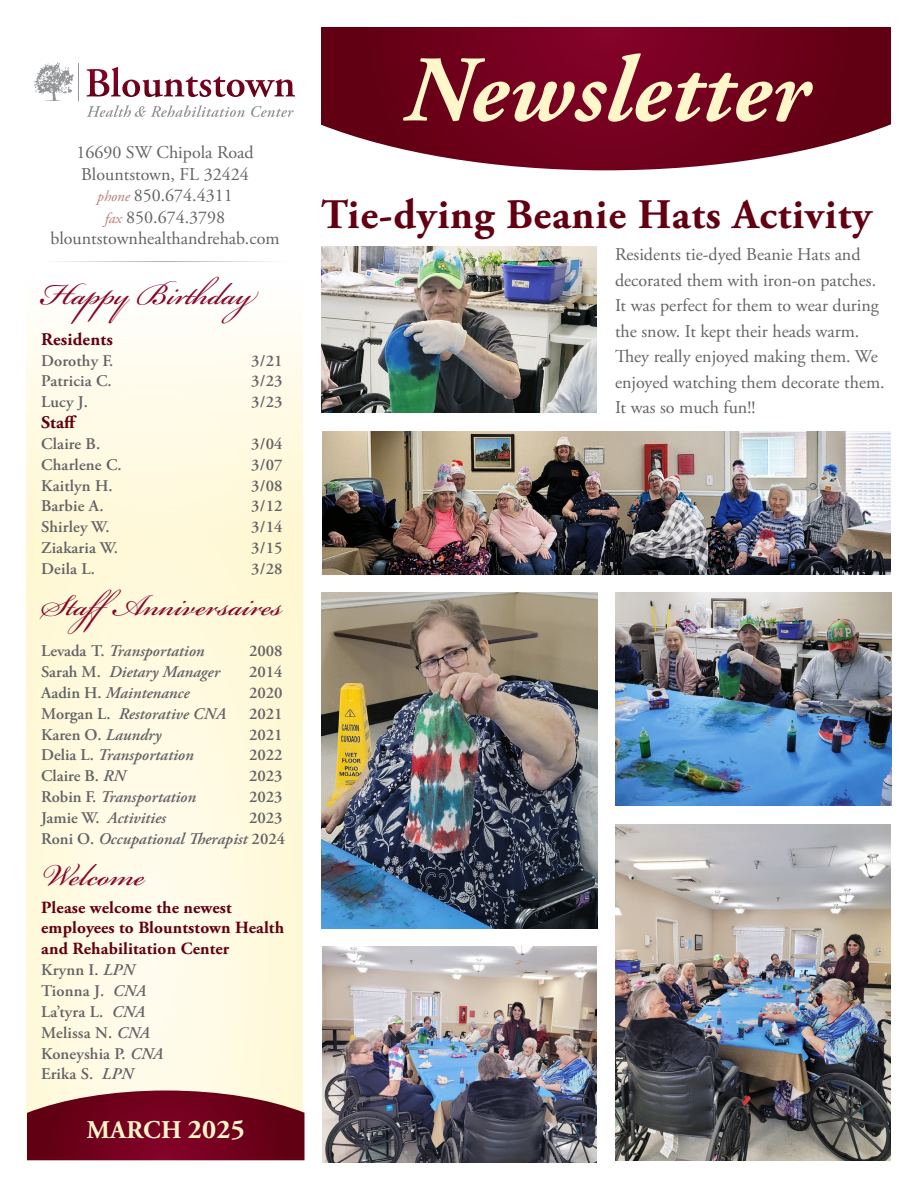
<style>
.page{position:relative;width:918px;height:1188px;background:#fff}
.page>*{position:absolute;margin:0;border:0;box-sizing:border-box;transform-origin:0 0}
.t1{font:italic 700 93.75px "Adobe Garamond Pro";letter-spacing:.01em;color:#fff6ca}
.t2{font:48px "Bickham Script Pro";color:#87062b}
.t3{font:46.5px "Bickham Script Pro";color:#87062b}
.t4{font:700 42px "Adobe Garamond Pro";letter-spacing:.02em;color:#620012}
.t5{font:700 25.5px "Adobe Garamond Pro";letter-spacing:.015em;color:#fff6ca}
.t6{font:18px/25.5px "Adobe Garamond Pro";color:#636366}
.t7{font:700 17.85px "Adobe Garamond Pro";letter-spacing:.01em;color:#620012}
.t8{font:700 17.1px/20.9px "Adobe Garamond Pro";letter-spacing:.01em;color:#620012}
.t9{font:600 16.35px "Adobe Garamond Pro";letter-spacing:.01em;color:#636366}
.t10{font:italic 600 16.35px "Adobe Garamond Pro";color:#636366}
.s1{font-style:italic;font-size:15px;color:#bb7978}
.s2{font-style:normal}
.s3{font-style:italic}
.s4{font-size:27px}
</style>
<div class="page">
<img style="left:321px;top:247px;width:276px;height:166px">
<svg style="left:26px;top:326px;width:276px;height:834px;background:#fef9e0"></svg>
<svg style="left:321px;top:27px;width:570px;height:143px;background:#7c1931"></svg>
<hr style="left:41px;top:261px;width:246px;height:1px;background:#adaeb2">
<svg style="left:86px;top:67px;width:209px;height:30px"></svg>
<hr style="left:78px;top:63px;width:1px;height:38px;background:#939598">
<svg style="left:87px;top:105px;width:158px;height:12px"></svg>
<svg style="left:251px;top:106px;width:43px;height:11px"></svg>
<svg style="left:33px;top:62px;width:41px;height:39px"></svg>
<svg style="left:27px;top:1091px;width:277px;height:69px;background:#7c172d"></svg>
<img style="left:322px;top:432px;width:569px;height:143px">
<img style="left:615px;top:593px;width:276px;height:213px">
<img style="left:322px;top:946px;width:275px;height:217px">
<img style="left:615px;top:824px;width:276px;height:337px">
<img style="left:321px;top:593px;width:276px;height:335px">
<p class="t6" style="left:76px;top:142px;width:179px;line-height:21.6px;text-align:center">16690 SW Chipola Road<br>Blountstown, FL 32424 <span class="s1">phone</span> 850.674.4311<br><span class="s1">fax</span> 850.674.3798</p>
<p class="t6" style="left:50px;top:227px;width:231px">blountstownhealthandrehab.com</p>
<p class="t2" style="left:41px;top:259px;width:214px">Happy Birthday</p>
<p class="t7" style="left:41px;top:329px;width:73px">Residents</p>
<p class="t9" style="left:41px;top:351px;width:74px">Dorothy F.</p>
<p class="t9" style="left:251px;top:351px;width:33px">3/21</p>
<p class="t9" style="left:41px;top:372px;width:72px">Patricia C.</p>
<p class="t9" style="left:251px;top:372px;width:33px">3/23</p>
<p class="t9" style="left:41px;top:393px;width:48px">Lucy J.</p>
<p class="t9" style="left:251px;top:393px;width:33px">3/23</p>
<p class="t7" style="left:41px;top:412px;width:37px">Staff</p>
<p class="t9" style="left:41px;top:434px;width:61px">Claire B.</p>
<p class="t9" style="left:251px;top:434px;width:33px">3/04</p>
<p class="t9" style="left:41px;top:455px;width:82px">Charlene C.</p>
<p class="t9" style="left:251px;top:455px;width:33px">3/07</p>
<p class="t9" style="left:41px;top:476px;width:73px">Kaitlyn H.</p>
<p class="t9" style="left:251px;top:476px;width:33px">3/08</p>
<p class="t9" style="left:41px;top:497px;width:64px">Barbie A.</p>
<p class="t9" style="left:251px;top:497px;width:33px">3/12</p>
<p class="t9" style="left:41px;top:518px;width:70px">Shirley W.</p>
<p class="t9" style="left:251px;top:518px;width:33px">3/14</p>
<p class="t9" style="left:41px;top:539px;width:78px">Ziakaria W.</p>
<p class="t9" style="left:251px;top:539px;width:33px">3/15</p>
<p class="t9" style="left:41px;top:559px;width:55px">Deila L.</p>
<p class="t9" style="left:251px;top:559px;width:33px">3/28</p>
<p class="t3" style="left:41px;top:572px;width:243px">StaffAnniversaires</p>
<p class="t10" style="left:41px;top:642px;width:165px"><span class="s2">Levada T.</span> Transportation</p>
<p class="t9" style="left:249px;top:642px;width:35px">2008</p>
<p class="t10" style="left:41px;top:662px;width:180px"><span class="s2">Sarah M.</span> Dietary Manager</p>
<p class="t9" style="left:249px;top:662px;width:35px">2014</p>
<p class="t10" style="left:41px;top:683px;width:150px"><span class="s2">Aadin H.</span> Maintenance</p>
<p class="t9" style="left:249px;top:683px;width:35px">2020</p>
<p class="t10" style="left:41px;top:704px;width:187px"><span class="s2">Morgan L.</span> Restorative CNA</p>
<p class="t9" style="left:249px;top:704px;width:35px">2021</p>
<p class="t9" style="left:41px;top:725px;width:122px">Karen O. <span class="s3">Laundry</span></p>
<p class="t9" style="left:249px;top:725px;width:35px">2021</p>
<p class="t10" style="left:41px;top:746px;width:154px"><span class="s2">Delia L.</span> Transportation</p>
<p class="t9" style="left:249px;top:746px;width:35px">2022</p>
<p class="t9" style="left:41px;top:767px;width:86px">Claire B. <span class="s3">RN</span></p>
<p class="t9" style="left:249px;top:767px;width:35px">2023</p>
<p class="t10" style="left:41px;top:788px;width:156px"><span class="s2">Robin F.</span> Transportation</p>
<p class="t9" style="left:249px;top:788px;width:35px">2023</p>
<p class="t10" style="left:41px;top:808px;width:126px"><span class="s2">Jamie W.</span> Activities</p>
<p class="t9" style="left:249px;top:808px;width:35px">2023</p>
<p class="t10" style="left:41px;top:829px;width:246px"><span class="s2">Roni O.</span> Occupational Therapist <span class="s2">2024</span></p>
<p class="t2" style="left:41px;top:840px;width:105px">Welcome</p>
<p class="t8" style="left:41px;top:897px;width:244px">Please welcome the newest employees to Blountstown Health and Rehabilitation Center</p>
<p class="t9" style="left:41px;top:961px;width:95px">Krynn I. <span class="s3">LPN</span></p>
<p class="t9" style="left:41px;top:981px;width:106px">Tionna J. <span class="s3">CNA</span></p>
<p class="t9" style="left:41px;top:1002px;width:105px">La’tyra L. <span class="s3">CNA</span></p>
<p class="t9" style="left:41px;top:1023px;width:110px">Melissa N. <span class="s3">CNA</span></p>
<p class="t9" style="left:41px;top:1044px;width:124px">Koneyshia P. <span class="s3">CNA</span></p>
<p class="t9" style="left:41px;top:1065px;width:93px">Erika S. <span class="s3">LPN</span></p>
<p class="t5" style="left:87px;top:1116px;width:160px">MARCH <span class="s4">2025</span></p>
<p class="t1" style="left:404px;top:37px;width:406px">Newsletter</p>
<p class="t4" style="left:321px;top:190px;width:552px">Tie-dying Beanie Hats Activity</p>
<p class="t6" style="left:615px;top:243px;width:271px">Residents tie-dyed Beanie Hats and decorated them with iron-on patches.<br>It was perfect for them to wear during the snow. It kept their heads warm.<br>They really enjoyed making them. We enjoyed watching them decorate them.<br>It was so much fun!!</p>
</div>
